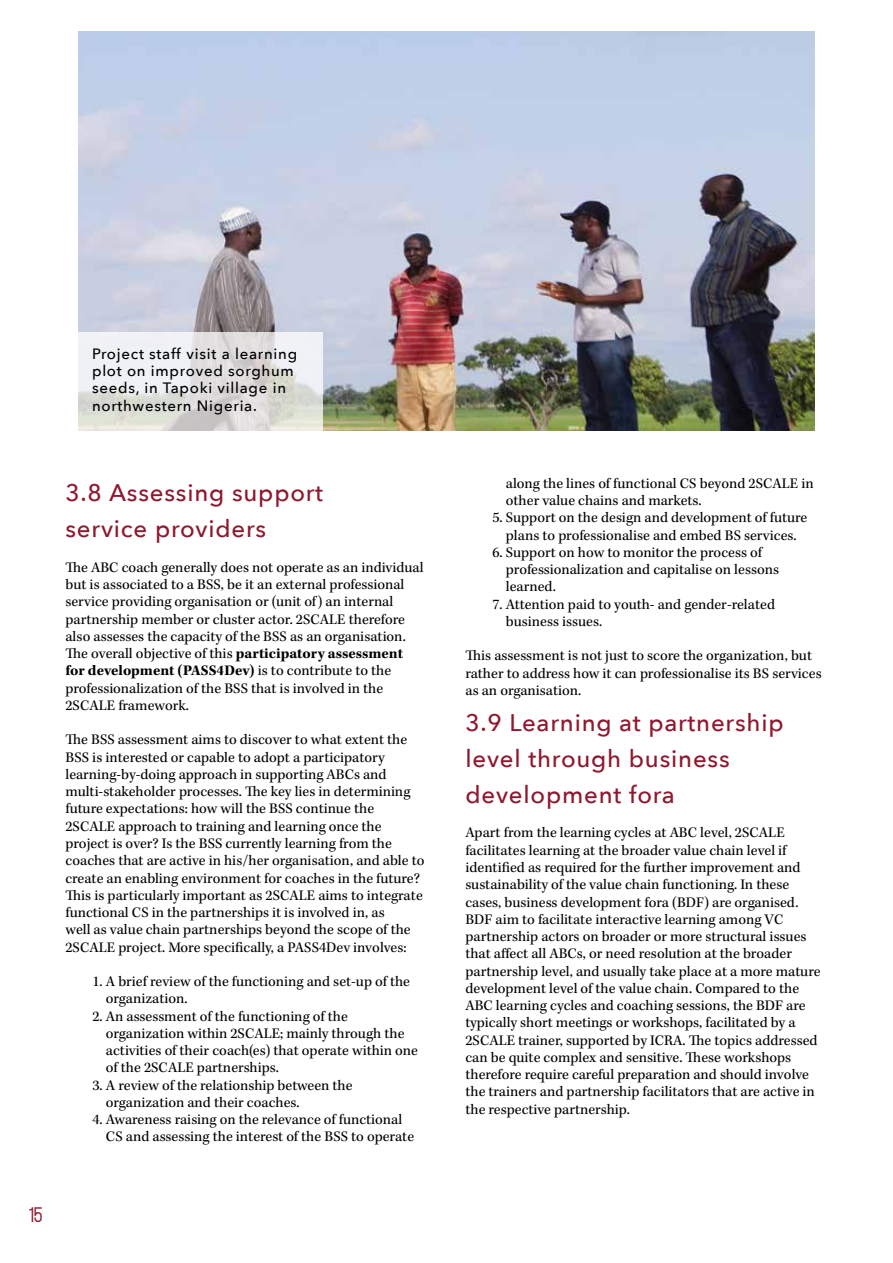
<style>
.page{position:relative;width:893px;height:1263px;background:#fff}
.page>*{position:absolute;margin:0;border:0;box-sizing:border-box;transform-origin:0 0}
.t1{font:500 24px/36px "Avenir Next";letter-spacing:.035em;color:#8f182e}
.t2{font:600 18px "Mohave";color:#8f182e}
.t3{font:15px/17.2px "Kepler Std";color:#000}
.t4{font:500 15px/17.2px "Avenir Next";letter-spacing:.05em;color:#000}
.s1{font-weight:700}
</style>
<div class="page">
<img style="left:78px;top:31px;width:736px;height:399px">
<svg style="left:78px;top:332px;width:245px;height:99px"></svg>
<p class="t4" style="left:92px;top:344px;width:207px">Project staff visit a learning plot on improved sorghum seeds, in Tapoki village in northwestern Nigeria.</p>
<h1 class="t1" style="left:65px;top:474px;width:259px">3.8 Assessing support service providers</h1>
<p class="t3" style="left:65px;top:559px;width:360px">The ABC coach generally does not operate as an individual but is associated to a BSS, be it an external professional service providing organisation or (unit of) an internal partnership member or cluster actor. 2SCALE therefore also assesses the capacity of the BSS as an organisation.<br>The overall objective of this <span class="s1">participatory assessment for development (PASS4Dev)</span> is to contribute to the professionalization of the BSS that is involved in the 2SCALE framework.</p>
<p class="t3" style="left:65px;top:732px;width:361px">The BSS assessment aims to discover to what extent the BSS is interested or capable to adopt a participatory learning-by-doing approach in supporting ABCs and multi-stakeholder processes. The key lies in determining future expectations: how will the BSS continue the 2SCALE approach to training and learning once the project is over? Is the BSS currently learning from the coaches that are active in his/her organisation, and able to create an enabling environment for coaches in the future?<br>This is particularly important as 2SCALE aims to integrate functional CS in the partnerships it is involved in, as<br>well as value chain partnerships beyond the scope of the 2SCALE project. More specifically, a PASS4Dev involves:</p>
<p class="t3" style="left:106px;top:973px;width:306px;text-indent:-13px">1. A brief review of the functioning and set-up of the organization.</p>
<p class="t3" style="left:106px;top:1008px;width:313px;text-indent:-14px">2. An assessment of the functioning of the organization within 2SCALE; mainly through the activities of their coach(es) that operate within one of the 2SCALE partnerships.</p>
<p class="t3" style="left:106px;top:1077px;width:248px;text-indent:-14px">3. A review of the relationship between the organization and their coaches.</p>
<p class="t3" style="left:106px;top:1111px;width:310px;text-indent:-14px">4. Awareness raising on the relevance of functional<br>CS and assessing the interest of the BSS to operate</p>
<p class="t2" style="left:29px;top:1204px;width:15px">15</p>
<p class="t3" style="left:506px;top:475px;width:309px">along the lines of functional CS beyond 2SCALE in other value chains and markets.</p>
<p class="t3" style="left:492px;top:510px;width:316px;text-align:center">5. Support on the design and development of future plans to professionalise and embed BS services.</p>
<p class="t3" style="left:506px;top:544px;width:275px;text-indent:-14px">6. Support on how to monitor the process of professionalization and capitalise on lessons learned.</p>
<p class="t3" style="left:506px;top:596px;width:271px;text-indent:-14px">7. Attention paid to youth- and gender-related business issues.</p>
<p class="t3" style="left:465px;top:648px;width:358px">This assessment is not just to score the organization, but rather to address how it can professionalise its BS services as an organisation.</p>
<h1 class="t1" style="left:465px;top:704px;width:320px">3.9 Learning at partnership level through business development fora</h1>
<p class="t3" style="left:465px;top:825px;width:357px">Apart from the learning cycles at ABC level, 2SCALE facilitates learning at the broader value chain level if identified as required for the further improvement and sustainability of the value chain functioning. In these cases, business development fora (BDF) are organised.<br>BDF aim to facilitate interactive learning among VC partnership actors on broader or more structural issues that affect all ABCs, or need resolution at the broader partnership level, and usually take place at a more mature development level of the value chain. Compared to the ABC learning cycles and coaching sessions, the BDF are typically short meetings or workshops, facilitated by a 2SCALE trainer, supported by ICRA. The topics addressed can be quite complex and sensitive. These workshops therefore require careful preparation and should involve the trainers and partnership facilitators that are active in the respective partnership.</p>
</div>
